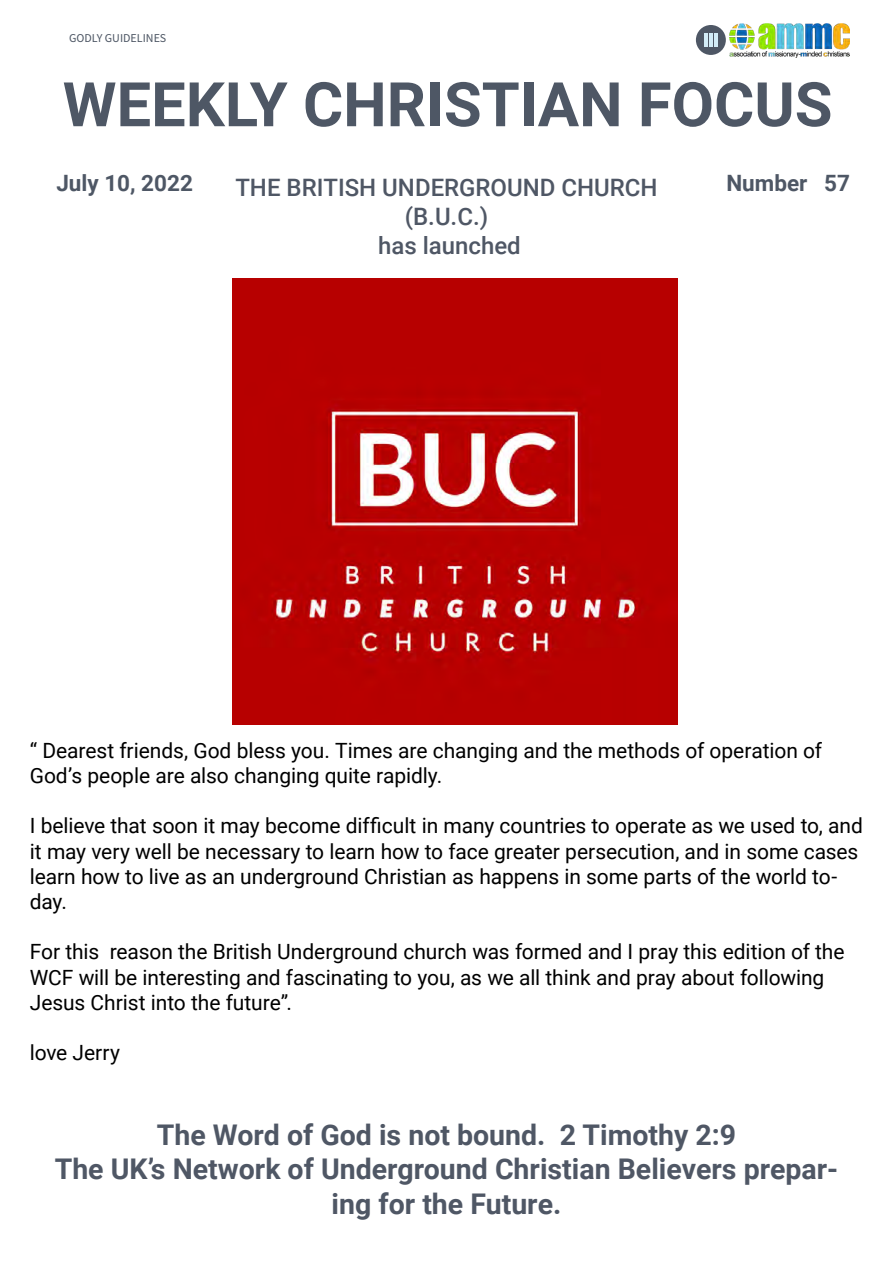
<style>
.page{position:relative;width:893px;height:1263px;background:#fff}
.page>*{position:absolute;margin:0;border:0;box-sizing:border-box;transform-origin:0 0}
.t1{font:700 61.5px "Roboto";color:#4e5765}
.t2{font:700 28.5px/34.2px "Roboto";color:#4f5765;text-align:center}
.t3{font:500 24px/28.8px "Roboto";color:#4f5765;text-align:center}
.t4{font:700 22.5px "Roboto";color:#4e5765}
.t5{font:21px/25.2px "Roboto";letter-spacing:-.005em;color:#000}
.t6{font:12px "Source Sans Pro";color:#4e5765}
</style>
<div class="page">
<img style="left:232px;top:279px;width:446px;height:446px">
<div style="left:696px;top:25px;width:30px;height:30px;background:#4e5765;border-radius:50%"></div>
<hr style="left:704px;top:33px;width:4px;height:14px;background:#d2ecf7">
<hr style="left:709px;top:33px;width:4px;height:14px;background:#d2ecf7">
<hr style="left:714px;top:33px;width:4px;height:14px;background:#d2ecf7">
<img style="left:729px;top:23px;width:120px;height:34px">
<p class="t6" style="left:69px;top:30px;width:99px">GODLY GUIDELINES</p>
<h1 class="t1" style="left:63px;top:61px;width:771px">WEEKLY CHRISTIAN FOCUS</h1>
<p class="t4" style="left:56px;top:168px;width:138px">July 10, 2022</p>
<p class="t3" style="left:235px;top:172px;width:424px">THE BRITISH UNDERGROUND CHURCH (B.U.C.)<br>has launched</p>
<p class="t4" style="left:726px;top:168px;width:125px">Number 57</p>
<p class="t5" style="left:30px;top:737px;width:794px">“ Dearest friends, God bless you. Times are changing and the methods of operation of<br>God’s people are also changing quite rapidly.</p>
<p class="t5" style="left:30px;top:812px;width:835px">I believe that soon it may become difficult in many countries to operate as we used to, and it may very well be necessary to learn how to face greater persecution, and in some cases learn how to live as an underground Christian as happens in some parts of the world to&shy;day.</p>
<p class="t5" style="left:30px;top:938px;width:816px">For this reason the British Underground church was formed and I pray this edition of the<br>WCF will be interesting and fascinating to you, as we all think and pray about following<br>Jesus Christ into the future”.</p>
<p class="t5" style="left:30px;top:1039px;width:92px">love Jerry</p>
<h2 class="t2" style="left:55px;top:1117px;width:785px">The Word of God is not bound. 2 Timothy 2:9<br>The UK’s Network of Underground Christian Believers prepar&shy;ing for the Future.</h2>
</div>
